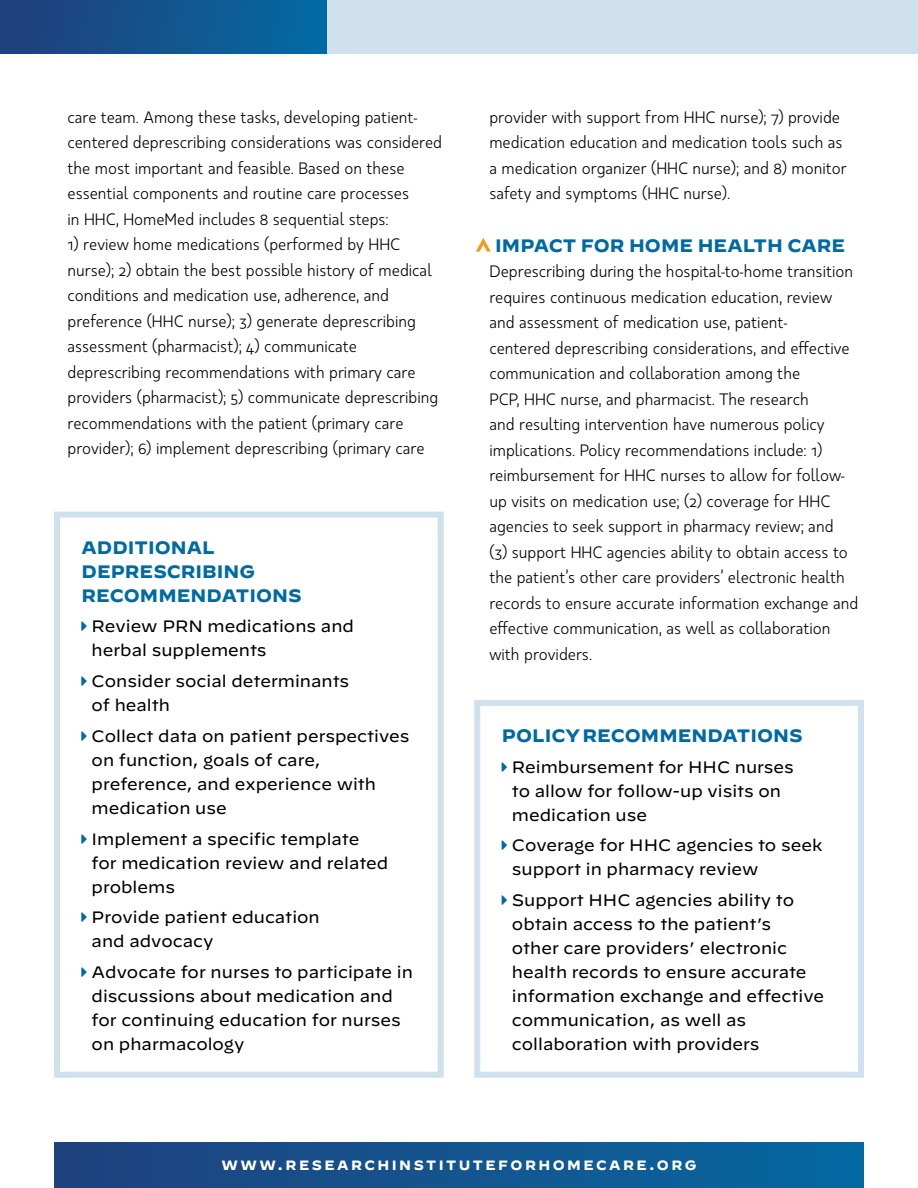
<style>
.page{position:relative;width:918px;height:1188px;background:#fff}
.page>*{position:absolute;margin:0;border:0;box-sizing:border-box;transform-origin:0 0}
.Subhead{font:700 18px/24px "Decimal";color:#006aa3}
.Body_Copy{font:16.5px/25.5px "Kappa Text";color:#000}
.Paragraph_Style_1{font:16.5px/24px "Decimal";color:#000}
.t1{font:700 13.5px "Decimal";letter-spacing:.18em;color:#fff}
</style>
<div class="page">
<div style="left:326px;top:0;width:592px;height:54px;background:#cfe1ec"></div>
<div style="left:0;top:0;width:326px;height:54px;background:linear-gradient(to right,#213e79,#046aa3)"></div>
<div style="left:54px;top:1143px;width:810px;height:45px;background:linear-gradient(to right,#1f427d,#0668a1)"></div>
<svg style="left:476px;top:238px;width:15px;height:14px"></svg>
<div style="left:54px;top:512px;width:390px;height:566px;border:6px solid #cfe1ec"></div>
<div style="left:474px;top:700px;width:390px;height:378px;border:6px solid #cfe1ec"></div>
<p class="Body_Copy" style="left:68px;top:104px;width:376px">care team. Among these tasks, developing patient&shy;centered deprescribing considerations was considered the most important and feasible. Based on these essential components and routine care processes<br>in HHC, HomeMed includes 8 sequential steps:</p>
<p class="Body_Copy" style="left:68px;top:231px;width:372px">1) review home medications (performed by HHC nurse); 2) obtain the best possible history of medical conditions and medication use, adherence, and preference (HHC nurse); 3) generate deprescribing assessment (pharmacist); 4) communicate deprescribing recommendations with primary care providers (pharmacist); 5) communicate deprescribing recommendations with the patient (primary care provider); 6) implement deprescribing (primary care</p>
<p class="Subhead" style="left:82px;top:535px;width:222px">ADDITIONAL<br>DEPRESCRIBING<br>RECOMMENDATIONS</p>
<p class="Paragraph_Style_1" style="left:92px;top:615px;width:264px">Review PRN medications and herbal supplements</p>
<p class="Paragraph_Style_1" style="left:92px;top:669px;width:259px">Consider social determinants of health</p>
<p class="Paragraph_Style_1" style="left:92px;top:724px;width:319px">Collect data on patient perspectives on function, goals of care, preference, and experience with medication use</p>
<p class="Paragraph_Style_1" style="left:92px;top:827px;width:298px">Implement a specific template for medication review and related problems</p>
<p class="Paragraph_Style_1" style="left:92px;top:906px;width:230px">Provide patient education and advocacy</p>
<p class="Paragraph_Style_1" style="left:92px;top:960px;width:323px">Advocate for nurses to participate in discussions about medication and for continuing education for nurses on pharmacology</p>
<p class="Body_Copy" style="left:489px;top:104px;width:359px">provider with support from HHC nurse); 7) provide medication education and medication tools such as a medication organizer (HHC nurse); and 8) monitor safety and symptoms (HHC nurse).</p>
<p class="Subhead" style="left:495px;top:233px;width:352px">IMPACT FOR HOME HEALTH CARE</p>
<p class="Body_Copy" style="left:489px;top:258px;width:371px">Deprescribing during the hospital-to-home transition requires continuous medication education, review and assessment of medication use, patient-<br>centered deprescribing considerations, and effective communication and collaboration among the<br>PCP, HHC nurse, and pharmacist. The research<br>and resulting intervention have numerous policy implications. Policy recommendations include: 1) reimbursement for HHC nurses to allow for follow&shy;up visits on medication use; (2) coverage for HHC agencies to seek support in pharmacy review; and<br>(3) support HHC agencies ability to obtain access to the patient’s other care providers’ electronic health records to ensure accurate information exchange and effective communication, as well as collaboration with providers.</p>
<p class="Subhead" style="left:502px;top:724px;width:302px">POLICY RECOMMENDATIONS</p>
<p class="Paragraph_Style_1" style="left:512px;top:755px;width:284px">Reimbursement for HHC nurses to allow for follow-up visits on medication use</p>
<p class="Paragraph_Style_1" style="left:512px;top:834px;width:312px">Coverage for HHC agencies to seek support in pharmacy review</p>
<p class="Paragraph_Style_1" style="left:512px;top:888px;width:314px">Support HHC agencies ability to obtain access to the patient’s<br>other care providers’ electronic health records to ensure accurate information exchange and effective communication, as well as collaboration with providers</p>
<p class="t1" style="left:222px;top:1157px;width:476px">WWW.RESEARCHINSTITUTEFORHOMECARE.ORG</p>
</div>
